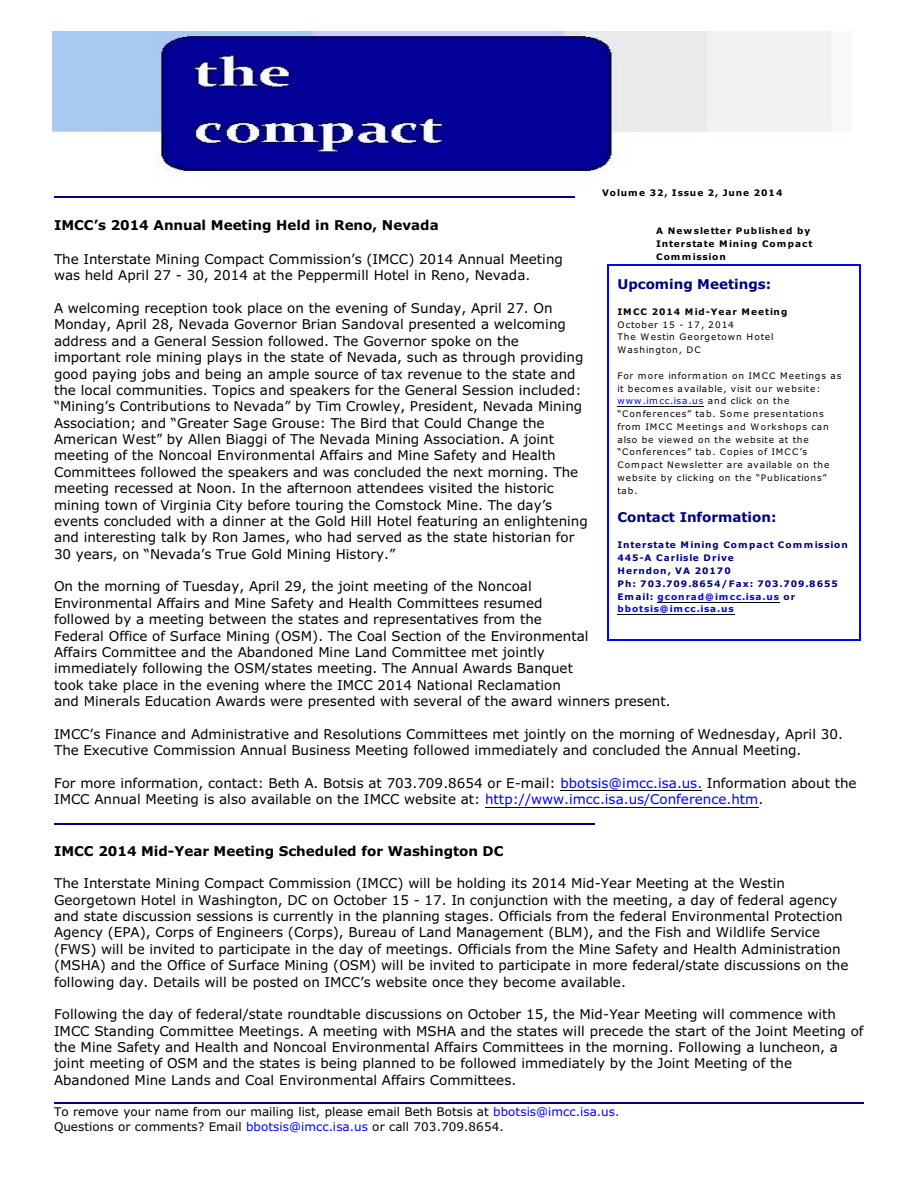
<style>
.page{position:relative;width:918px;height:1188px;background:#fff}
.page>*{position:absolute;margin:0;border:0;box-sizing:border-box;transform-origin:0 0}
.t1{font:13.5px/16.4px "Verdana";color:#000}
.t2{font:700 13.5px "Verdana";color:#000}
.t3{font:700 13.5px "Verdana";color:#000080}
.t4{font:12px/14.4px "Verdana";color:#000}
.t5{font:9px/12.8px "Verdana";letter-spacing:.095em;color:#000}
.t6{font:700 9px/12.8px "Verdana";letter-spacing:.11em;color:#000080}
.t7{font:700 9px/12.8px "Verdana";letter-spacing:.11em;color:#000}
.s1{color:#00f}
</style>
<div class="page">
<hr style="left:560px;top:790px;width:142px;height:1px;background:#000">
<hr style="left:485px;top:807px;width:273px;height:1px;background:#000">
<hr style="left:54px;top:196px;width:521px;height:2px;background:#000080">
<hr style="left:54px;top:823px;width:541px;height:2px;background:#000080">
<hr style="left:54px;top:1102px;width:810px;height:2px;background:#000080">
<img style="left:52px;top:31px;width:780px;height:142px">
<hr style="left:617px;top:406px;width:87px;height:1px;background:#000">
<hr style="left:658px;top:602px;width:122px;height:1px;background:#000">
<hr style="left:617px;top:615px;width:118px;height:1px;background:#000">
<hr style="left:607px;top:265px;width:1px;height:376px;background:#00f">
<hr style="left:859px;top:265px;width:2px;height:376px;background:#00f">
<hr style="left:607px;top:265px;width:253px;height:1px;background:#00f">
<hr style="left:607px;top:640px;width:253px;height:1px;background:#00f">
<p class="t7" style="left:602px;top:187px;width:182px">Volume 32, Issue 2, June 2014</p>
<p class="t7" style="left:656px;top:225px;width:158px">A Newsletter Published by<br>Interstate Mining Compact<br>Commission</p>
<p class="t3" style="left:617px;top:278px;width:155px">Upcoming Meetings:</p>
<p class="t7" style="left:617px;top:306px;width:171px">IMCC 2014 Mid-Year Meeting</p>
<p class="t5" style="left:617px;top:319px;width:158px">October 15 - 17, 2014<br>The Westin Georgetown Hotel<br>Washington, DC</p>
<p class="t5" style="left:617px;top:370px;width:226px">For more information on IMCC Meetings as it becomes available, visit our website: <span class="s1">www.imcc.isa.us</span> and click on the “Conferences” tab. Some presentations from IMCC Meetings and Workshops can also be viewed on the website at the “Conferences” tab. Copies of IMCC’s Compact Newsletter are available on the website by clicking on the “Publications” tab.</p>
<p class="t3" style="left:617px;top:512px;width:161px">Contact Information:</p>
<p class="t6" style="left:617px;top:540px;width:232px">Interstate Mining Compact Commission<br>445-A Carlisle Drive<br>Herndon, VA 20170<br>Ph: 703.709.8654/Fax: 703.709.8655<br>Email: <span class="s1">gconrad@imcc.isa.us</span> or <span class="s1">bbotsis@imcc.isa.us</span></p>
<p class="t2" style="left:54px;top:219px;width:386px">IMCC’s 2014 Annual Meeting Held in Reno, Nevada</p>
<p class="t1" style="left:54px;top:252px;width:511px">The Interstate Mining Compact Commission’s (IMCC) 2014 Annual Meeting was held April 27 - 30, 2014 at the Peppermill Hotel in Reno, Nevada.</p>
<p class="t1" style="left:54px;top:301px;width:535px">A welcoming reception took place on the evening of Sunday, April 27. On Monday, April 28, Nevada Governor Brian Sandoval presented a welcoming address and a General Session followed. The Governor spoke on the important role mining plays in the state of Nevada, such as through providing good paying jobs and being an ample source of tax revenue to the state and the local communities. Topics and speakers for the General Session included: “Mining’s Contributions to Nevada” by Tim Crowley, President, Nevada Mining Association; and “Greater Sage Grouse: The Bird that Could Change the American West” by Allen Biaggi of The Nevada Mining Association. A joint meeting of the Noncoal Environmental Affairs and Mine Safety and Health Committees followed the speakers and was concluded the next morning. The meeting recessed at Noon. In the afternoon attendees visited the historic mining town of Virginia City before touring the Comstock Mine. The day’s events concluded with a dinner at the Gold Hill Hotel featuring an enlightening and interesting talk by Ron James, who had served as the state historian for 30 years, on “Nevada’s True Gold Mining History.”</p>
<p class="t1" style="left:54px;top:580px;width:618px">On the morning of Tuesday, April 29, the joint meeting of the Noncoal<br>Environmental Affairs and Mine Safety and Health Committees resumed<br>followed by a meeting between the states and representatives from the<br>Federal Office of Surface Mining (OSM). The Coal Section of the Environmental<br>Affairs Committee and the Abandoned Mine Land Committee met jointly<br>immediately following the OSM/states meeting. The Annual Awards Banquet<br>took take place in the evening where the IMCC 2014 National Reclamation<br>and Minerals Education Awards were presented with several of the award winners present.</p>
<p class="t1" style="left:54px;top:727px;width:790px">IMCC’s Finance and Administrative and Resolutions Committees met jointly on the morning of Wednesday, April 30.<br>The Executive Commission Annual Business Meeting followed immediately and concluded the Annual Meeting.</p>
<p class="t1" style="left:54px;top:776px;width:804px">For more information, contact: Beth A. Botsis at 703.709.8654 or E-mail: <span class="s1">bbotsis@imcc.isa.us.</span> Information about the<br>IMCC Annual Meeting is also available on the IMCC website at: <span class="s1">http://www.imcc.isa.us/Conference.htm</span>.</p>
<p class="t2" style="left:54px;top:845px;width:451px">IMCC 2014 Mid-Year Meeting Scheduled for Washington DC</p>
<p class="t1" style="left:54px;top:876px;width:796px">The Interstate Mining Compact Commission (IMCC) will be holding its 2014 Mid-Year Meeting at the Westin Georgetown Hotel in Washington, DC on October 15 - 17. In conjunction with the meeting, a day of federal agency and state discussion sessions is currently in the planning stages. Officials from the federal Environmental Protection Agency (EPA), Corps of Engineers (Corps), Bureau of Land Management (BLM), and the Fish and Wildlife Service (FWS) will be invited to participate in the day of meetings. Officials from the Mine Safety and Health Administration (MSHA) and the Office of Surface Mining (OSM) will be invited to participate in more federal/state discussions on the following day. Details will be posted on IMCC’s website once they become available.</p>
<p class="t1" style="left:54px;top:1007px;width:811px">Following the day of federal/state roundtable discussions on October 15, the Mid-Year Meeting will commence with IMCC Standing Committee Meetings. A meeting with MSHA and the states will precede the start of the Joint Meeting of the Mine Safety and Health and Noncoal Environmental Affairs Committees in the morning. Following a luncheon, a joint meeting of OSM and the states is being planned to be followed immediately by the Joint Meeting of the Abandoned Mine Lands and Coal Environmental Affairs Committees.</p>
<p class="t4" style="left:54px;top:1106px;width:567px">To remove your name from our mailing list, please email Beth Botsis at <span class="s1">bbotsis@imcc.isa.us.<br></span>Questions or comments? Email <span class="s1">bbotsis@imcc.isa.us</span> or call 703.709.8654.</p>
</div>
